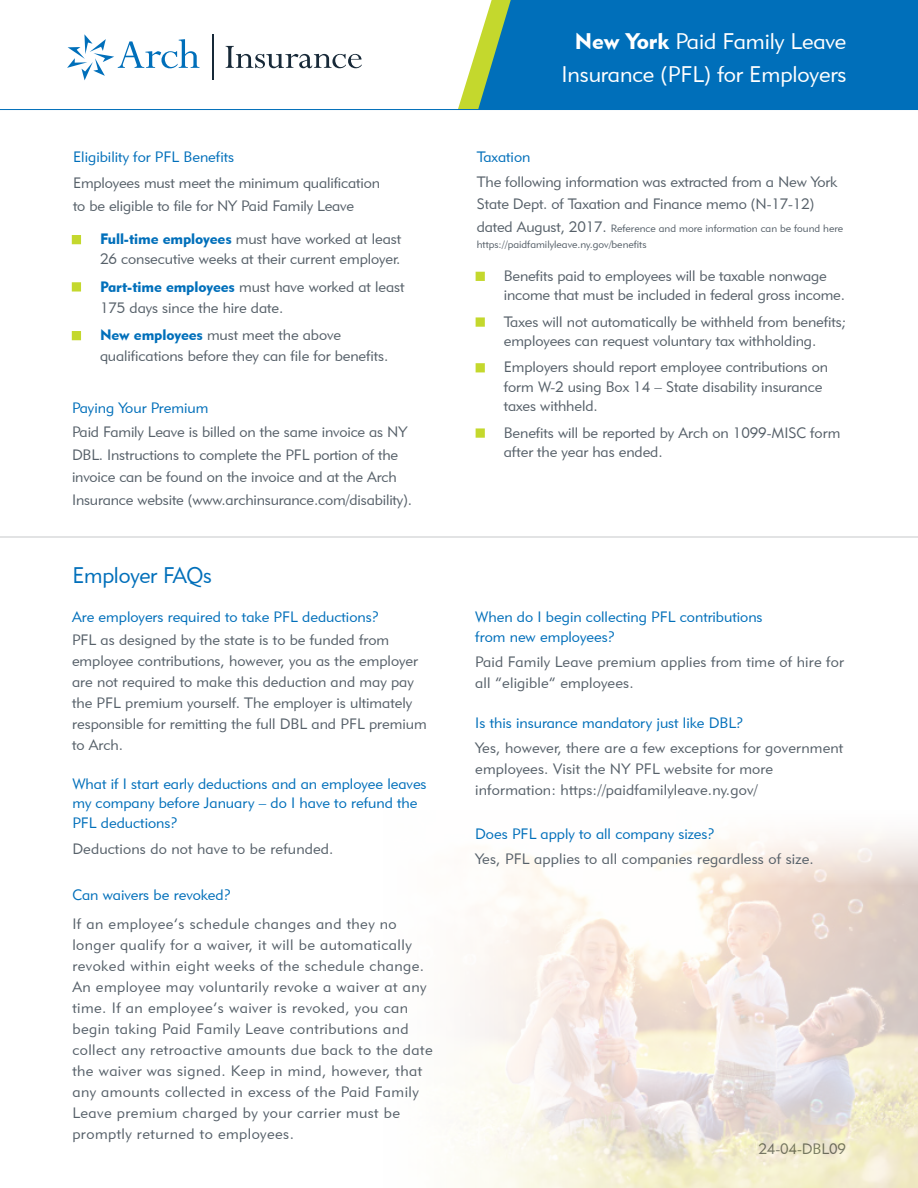
<style>
.page{position:relative;width:918px;height:1188px;background:#fff}
.page>*{position:absolute;margin:0;border:0;box-sizing:border-box;transform-origin:0 0}
.t1{font:22.5px "Geometric 415 BT Lite A";letter-spacing:-.005em;color:#fff}
.t2{font:22.5px "Geometric 415 BT Lite A";letter-spacing:-.01em;color:#006fba}
.Copy_-_Main_Style{font:15px/21px "Geometric 415 BT Lite A";color:#566069}
.Copy_-_Main_Style-2{font:15px/21px "Geometric 415 BT Lite A";letter-spacing:.03em;color:#566069}
.Copy_-_Main_Style-3{font:15px/19.5px "Geometric 415 BT Lite A";color:#006fba}
.Copy_-_Main_Style-4{font:10.5px/16.5px "Geometric 415 BT Lite A";color:#566069}
.s1{font-family:"Geometric 415 BT Black A"}
.s2{font-family:"Geometric 415 BT Black A";color:#006fba}
.s3{font-size:15px}
</style>
<div class="page">
<img style="left:465px;top:834px;width:453px;height:354px">
<div style="left:511px;top:0;width:407px;height:109px;background:#006fba"></div>
<svg style="left:458px;top:0;width:53px;height:109px"></svg>
<hr style="left:0;top:109px;width:918px;height:1px;background:#006fba">
<svg style="left:226px;top:46px;width:136px;height:22px"></svg>
<hr style="left:212px;top:34px;width:1px;height:46px;background:#172938">
<svg style="left:67px;top:34px;width:132px;height:46px"></svg>
<hr style="left:0;top:537px;width:918px;height:1px;background:#c7c8ca">
<p class="Copy_-_Main_Style-3" style="left:73px;top:147px;width:163px">Eligibility for PFL Benefits</p>
<p class="Copy_-_Main_Style-3" style="left:477px;top:147px;width:55px">Taxation</p>
<p class="t1" style="left:575px;top:27px;width:273px"><span class="s1">New York</span> Paid Family Leave</p>
<p class="t1" style="left:561px;top:60px;width:287px">Insurance (PFL) for Employers</p>
<p class="Copy_-_Main_Style" style="left:73px;top:172px;width:308px">Employees must meet the minimum qualification</p>
<p class="Copy_-_Main_Style" style="left:73px;top:195px;width:283px">to be eligible to file for NY Paid Family Leave</p>
<p class="Copy_-_Main_Style" style="left:100px;top:229px;width:303px;line-height:19.5px"><span class="s2">Full-time employees</span> must have worked at least<br>26 consecutive weeks at their current employer.</p>
<p class="Copy_-_Main_Style" style="left:100px;top:276px;width:306px"><span class="s2">Part-time employees</span> must have worked at least<br>175 days since the hire date.</p>
<p class="Copy_-_Main_Style" style="left:100px;top:324px;width:290px"><span class="s2">New employees</span> must meet the above qualifications before they can file for benefits.</p>
<p class="Copy_-_Main_Style-3" style="left:72px;top:397px;width:138px">Paying Your Premium</p>
<p class="Copy_-_Main_Style" style="left:72px;top:421px;width:342px;line-height:22.5px">Paid Family Leave is billed on the same invoice as NY DBL. Instructions to complete the PFL portion of the invoice can be found on the invoice and at the Arch Insurance website (www.archinsurance.com/disability).</p>
<p class="t2" style="left:72px;top:561px;width:141px">Employer FAQs</p>
<p class="Copy_-_Main_Style" style="left:477px;top:171px;width:362px">The following information was extracted from a New York</p>
<p class="Copy_-_Main_Style" style="left:477px;top:193px;width:339px">State Dept. of Taxation and Finance memo (N-17-12)</p>
<p class="Copy_-_Main_Style-4" style="left:477px;top:220px;width:368px"><span class="s3">dated August, 2017.</span> Reference and more information can be found here https://paidfamilyleave.ny.gov/benefits</p>
<p class="Copy_-_Main_Style" style="left:504px;top:266px;width:343px;line-height:19.5px">Benefits paid to employees will be taxable nonwage income that must be included in federal gross income.</p>
<p class="Copy_-_Main_Style" style="left:504px;top:311px;width:344px;line-height:19.5px">Taxes will not automatically be withheld from benefits; employees can request voluntary tax withholding.</p>
<p class="Copy_-_Main_Style" style="left:504px;top:357px;width:326px;line-height:19.5px">Employers should report employee contributions on form W-2 using Box 14 – State disability insurance taxes withheld.</p>
<p class="Copy_-_Main_Style" style="left:504px;top:422px;width:338px;line-height:19.5px">Benefits will be reported by Arch on 1099-MISC form after the year has ended.</p>
<p class="Copy_-_Main_Style-3" style="left:72px;top:607px;width:309px">Are employers required to take PFL deductions?</p>
<p class="Copy_-_Main_Style-3" style="left:475px;top:607px;width:289px">When do I begin collecting PFL contributions</p>
<p class="Copy_-_Main_Style-3" style="left:475px;top:626px;width:141px">from new employees?</p>
<p class="Copy_-_Main_Style" style="left:72px;top:629px;width:356px">PFL as designed by the state is to be funded from employee contributions, however, you as the employer are not required to make this deduction and may pay the PFL premium yourself. The employer is ultimately responsible for remitting the full DBL and PFL premium to Arch.</p>
<p class="Copy_-_Main_Style" style="left:475px;top:651px;width:370px">Paid Family Leave premium applies from time of hire for all “eligible” employees.</p>
<p class="Copy_-_Main_Style-3" style="left:475px;top:713px;width:270px">Is this insurance mandatory just like DBL?</p>
<p class="Copy_-_Main_Style" style="left:475px;top:737px;width:370px">Yes, however, there are a few exceptions for government</p>
<p class="Copy_-_Main_Style" style="left:475px;top:758px;width:300px">employees. Visit the NY PFL website for more information: https://paidfamilyleave.ny.gov/</p>
<p class="Copy_-_Main_Style-3" style="left:72px;top:773px;width:356px">What if I start early deductions and an employee leaves my company before January – do I have to refund the<br>PFL deductions?</p>
<p class="Copy_-_Main_Style-3" style="left:475px;top:824px;width:241px">Does PFL apply to all company sizes?</p>
<p class="Copy_-_Main_Style" style="left:72px;top:838px;width:263px">Deductions do not have to be refunded.</p>
<p class="Copy_-_Main_Style" style="left:475px;top:848px;width:340px">Yes, PFL applies to all companies regardless of size.</p>
<p class="Copy_-_Main_Style-3" style="left:72px;top:884px;width:160px">Can waivers be revoked?</p>
<p class="Copy_-_Main_Style-2" style="left:72px;top:913px;width:362px">If an employee’s schedule changes and they no longer qualify for a waiver, it will be automatically revoked within eight weeks of the schedule change.<br>An employee may voluntarily revoke a waiver at any time. If an employee’s waiver is revoked, you can begin taking Paid Family Leave contributions and collect any retroactive amounts due back to the date the waiver was signed. Keep in mind, however, that any amounts collected in excess of the Paid Family Leave premium charged by your carrier must be promptly returned to employees.</p>
<p class="Copy_-_Main_Style" style="left:758px;top:1138px;width:89px">24-04-DBL09</p>
</div>
